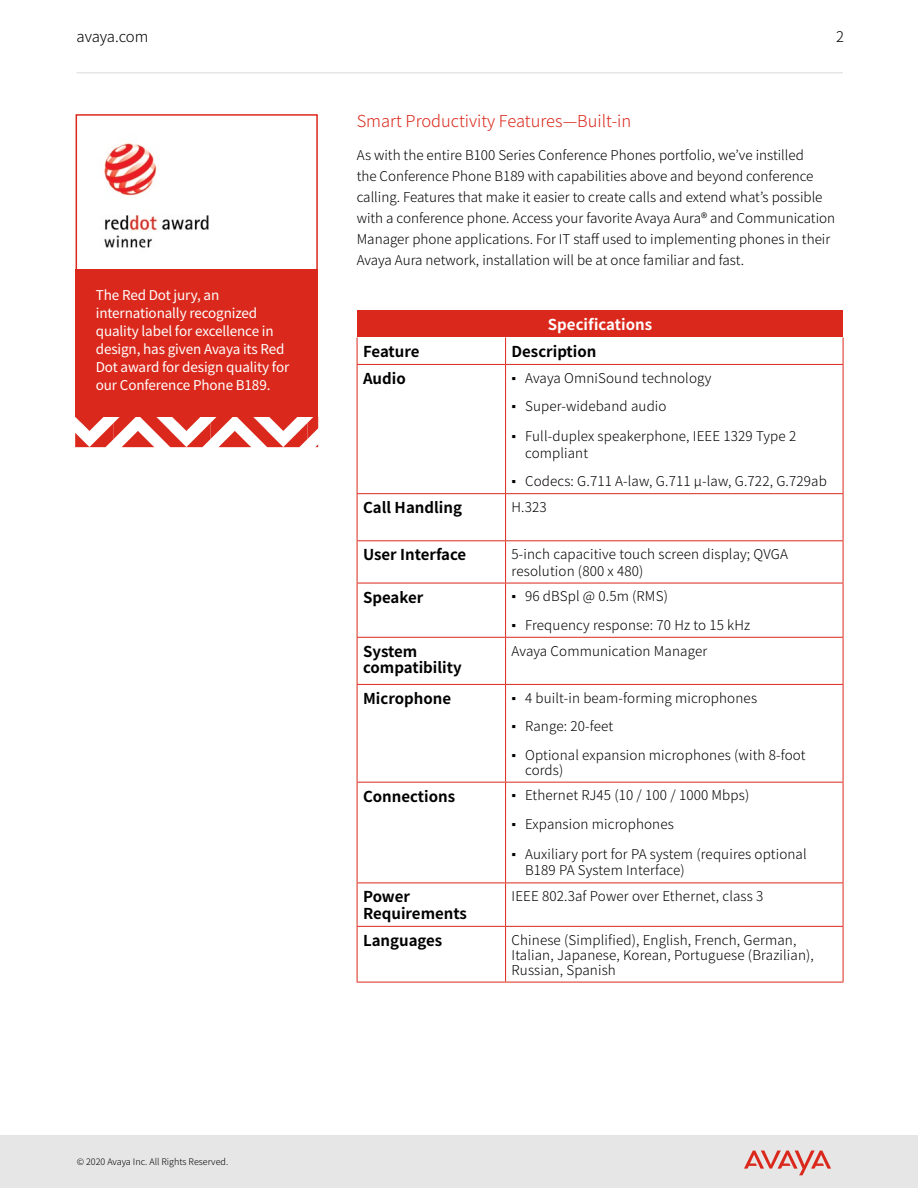
<style>
.page{position:relative;width:918px;height:1188px;background:#fff}
.page>*{position:absolute;margin:0;border:0;box-sizing:border-box;transform-origin:0 0}
.t1{font:300 16.5px "Noto Sans JP";color:#da291c}
.t2{font:700 15px/16.5px "Noto Sans JP";color:#000}
.t3{font:700 15px "Noto Sans JP";color:#fff}
.t4{font:300 15px "Noto Sans JP";letter-spacing:-.01em;color:#000}
.t5{font:300 14.7px "Noto Sans JP";color:#000}
.t6{font:300 13.5px/21px "Noto Sans JP";letter-spacing:.005em;color:#000}
.t7{font:13.5px/18px "Noto Sans JP";letter-spacing:-.01em;color:#fff}
.t8{font:300 9px "Noto Sans JP";color:#000}
.s1{font-family:"Arial";font-weight:400}
</style>
<div class="page">
<div style="left:357px;top:310px;width:486px;height:27px;background:#da291c"></div>
<svg style="left:357px;top:337px;width:1px;height:27px"></svg>
<svg style="left:505px;top:337px;width:1px;height:27px"></svg>
<svg style="left:843px;top:337px;width:1px;height:27px"></svg>
<hr style="left:357px;top:364px;width:149px;height:1px;background:#da291c">
<hr style="left:357px;top:365px;width:1px;height:128px;background:#da291c">
<hr style="left:506px;top:364px;width:337px;height:1px;background:#da291c">
<hr style="left:505px;top:365px;width:1px;height:128px;background:#da291c">
<hr style="left:843px;top:365px;width:1px;height:128px;background:#da291c">
<hr style="left:357px;top:493px;width:149px;height:1px;background:#da291c">
<hr style="left:357px;top:494px;width:1px;height:46px;background:#da291c">
<hr style="left:506px;top:493px;width:337px;height:1px;background:#da291c">
<hr style="left:505px;top:494px;width:1px;height:46px;background:#da291c">
<hr style="left:843px;top:494px;width:1px;height:46px;background:#da291c">
<hr style="left:357px;top:540px;width:149px;height:1px;background:#da291c">
<hr style="left:357px;top:541px;width:1px;height:42px;background:#da291c">
<hr style="left:506px;top:540px;width:337px;height:1px;background:#da291c">
<hr style="left:505px;top:541px;width:1px;height:42px;background:#da291c">
<hr style="left:843px;top:541px;width:1px;height:42px;background:#da291c">
<hr style="left:357px;top:583px;width:149px;height:1px;background:#da291c">
<hr style="left:357px;top:583px;width:1px;height:54px;background:#da291c">
<hr style="left:506px;top:583px;width:337px;height:1px;background:#da291c">
<hr style="left:505px;top:583px;width:1px;height:54px;background:#da291c">
<hr style="left:843px;top:583px;width:1px;height:54px;background:#da291c">
<hr style="left:357px;top:637px;width:149px;height:1px;background:#da291c">
<hr style="left:357px;top:638px;width:1px;height:46px;background:#da291c">
<hr style="left:506px;top:637px;width:337px;height:1px;background:#da291c">
<hr style="left:505px;top:638px;width:1px;height:46px;background:#da291c">
<hr style="left:843px;top:638px;width:1px;height:46px;background:#da291c">
<hr style="left:357px;top:684px;width:149px;height:1px;background:#da291c">
<hr style="left:357px;top:685px;width:1px;height:97px;background:#da291c">
<hr style="left:506px;top:684px;width:337px;height:1px;background:#da291c">
<hr style="left:505px;top:685px;width:1px;height:97px;background:#da291c">
<hr style="left:843px;top:685px;width:1px;height:97px;background:#da291c">
<hr style="left:357px;top:782px;width:149px;height:1px;background:#da291c">
<hr style="left:357px;top:783px;width:1px;height:100px;background:#da291c">
<hr style="left:506px;top:782px;width:337px;height:1px;background:#da291c">
<hr style="left:505px;top:783px;width:1px;height:100px;background:#da291c">
<hr style="left:843px;top:783px;width:1px;height:100px;background:#da291c">
<hr style="left:357px;top:883px;width:149px;height:1px;background:#da291c">
<hr style="left:357px;top:883px;width:1px;height:43px;background:#da291c">
<hr style="left:506px;top:883px;width:337px;height:1px;background:#da291c">
<hr style="left:505px;top:883px;width:1px;height:43px;background:#da291c">
<hr style="left:843px;top:883px;width:1px;height:43px;background:#da291c">
<hr style="left:357px;top:926px;width:149px;height:1px;background:#da291c">
<hr style="left:357px;top:927px;width:1px;height:55px;background:#da291c">
<hr style="left:506px;top:926px;width:337px;height:1px;background:#da291c">
<hr style="left:505px;top:927px;width:1px;height:55px;background:#da291c">
<hr style="left:843px;top:927px;width:1px;height:55px;background:#da291c">
<hr style="left:357px;top:982px;width:149px;height:1px;background:#da291c">
<hr style="left:506px;top:982px;width:337px;height:1px;background:#da291c">
<div style="left:76px;top:269px;width:242px;height:148px;background:#da291c"></div>
<svg style="left:75px;top:417px;width:243px;height:30px"></svg>
<img style="left:104px;top:143px;width:105px;height:105px">
<div style="left:76px;top:114px;width:242px;height:163px;border:2px solid #da291c"></div>
<div style="left:0;top:1136px;width:918px;height:52px;background:#e6e6e6"></div>
<svg style="left:744px;top:1150px;width:87px;height:25px"></svg>
<hr style="left:76px;top:72px;width:767px;height:2px;background:#e6e6e6">
<p class="t4" style="left:76px;top:28px;width:73px">avaya.com</p>
<p class="t5" style="left:836px;top:28px;width:9px">2</p>
<p class="t7" style="left:96px;top:286px;width:195px">The Red Dot jury, an internationally recognized quality label for excellence in design, has given Avaya its Red<br>Dot award for design quality for our Conference Phone B189.</p>
<p class="t1" style="left:357px;top:112px;width:276px">Smart Productivity Features—Built-in</p>
<p class="t6" style="left:357px;top:145px;width:480px">As with the entire B100 Series Conference Phones portfolio, we’ve instilled<br>the Conference Phone B189 with capabilities above and beyond conference calling. Features that make it easier to create calls and extend what’s possible with a conference phone. Access your favorite Avaya Aura® and Communication Manager phone applications. For IT staff used to implementing phones in their Avaya Aura network, installation will be at once familiar and fast.</p>
<p class="t3" style="left:548px;top:316px;width:106px">Specifications</p>
<p class="t2" style="left:363px;top:344px;width:58px">Feature</p>
<p class="t2" style="left:512px;top:344px;width:86px">Description</p>
<p class="t2" style="left:363px;top:370px;width:44px">Audio</p>
<p class="t6" style="left:512px;top:368px;width:202px"><span class="s1">▪</span> Avaya OmniSound technology</p>
<p class="t6" style="left:512px;top:396px;width:157px"><span class="s1">▪</span> Super-wideband audio</p>
<p class="t6" style="left:525px;top:428px;width:273px;line-height:16.5px;text-indent:-14px"><span class="s1">▪</span> Full-duplex speakerphone, IEEE 1329 Type 2 compliant</p>
<p class="t6" style="left:512px;top:471px;width:317px"><span class="s1">▪</span> Codecs: G.711 A-law, G.711 μ-law, G.722, G.729ab</p>
<p class="t2" style="left:363px;top:500px;width:100px">Call Handling</p>
<p class="t6" style="left:512px;top:497px;width:37px">H.323</p>
<p class="t2" style="left:363px;top:547px;width:105px">User Interface</p>
<p class="t6" style="left:512px;top:546px;width:278px;line-height:16.5px">5-inch capacitive touch screen display; QVGA resolution (800 x 480)</p>
<p class="t2" style="left:363px;top:589px;width:62px">Speaker</p>
<p class="t6" style="left:512px;top:586px;width:158px"><span class="s1">▪</span> 96 dBSpl @ 0.5m (RMS)</p>
<p class="t6" style="left:512px;top:615px;width:240px"><span class="s1">▪</span> Frequency response: 70 Hz to 15 kHz</p>
<p class="t2" style="left:363px;top:643px;width:100px">System compatibility</p>
<p class="t6" style="left:512px;top:640px;width:197px">Avaya Communication Manager</p>
<p class="t2" style="left:363px;top:690px;width:90px">Microphone</p>
<p class="t6" style="left:512px;top:687px;width:247px"><span class="s1">▪</span> 4 built-in beam-forming microphones</p>
<p class="t6" style="left:512px;top:716px;width:103px"><span class="s1">▪</span> Range: 20-feet</p>
<p class="t6" style="left:525px;top:747px;width:282px;line-height:15px;text-indent:-14px"><span class="s1">▪</span> Optional expansion microphones (with 8-foot cords)</p>
<p class="t2" style="left:363px;top:788px;width:94px">Connections</p>
<p class="t6" style="left:512px;top:785px;width:239px"><span class="s1">▪</span> Ethernet RJ45 (10 / 100 / 1000 Mbps)</p>
<p class="t6" style="left:512px;top:814px;width:164px"><span class="s1">▪</span> Expansion microphones</p>
<p class="t6" style="left:525px;top:846px;width:283px;line-height:16.5px;text-indent:-14px"><span class="s1">▪</span> Auxiliary port for PA system (requires optional<br>B189 PA System Interface)</p>
<p class="t2" style="left:363px;top:889px;width:105px">Power<br>Requirements</p>
<p class="t6" style="left:512px;top:886px;width:253px">IEEE 802.3af Power over Ethernet, class 3</p>
<p class="t2" style="left:363px;top:932px;width:81px">Languages</p>
<p class="t6" style="left:512px;top:932px;width:304px;line-height:15px">Chinese (Simplified), English, French, German,<br>Italian, Japanese, Korean, Portuguese (Brazilian),<br>Russian, Spanish</p>
<p class="t8" style="left:77px;top:1157px;width:153px">© 2020 Avaya Inc. All Rights Reserved.</p>
</div>
